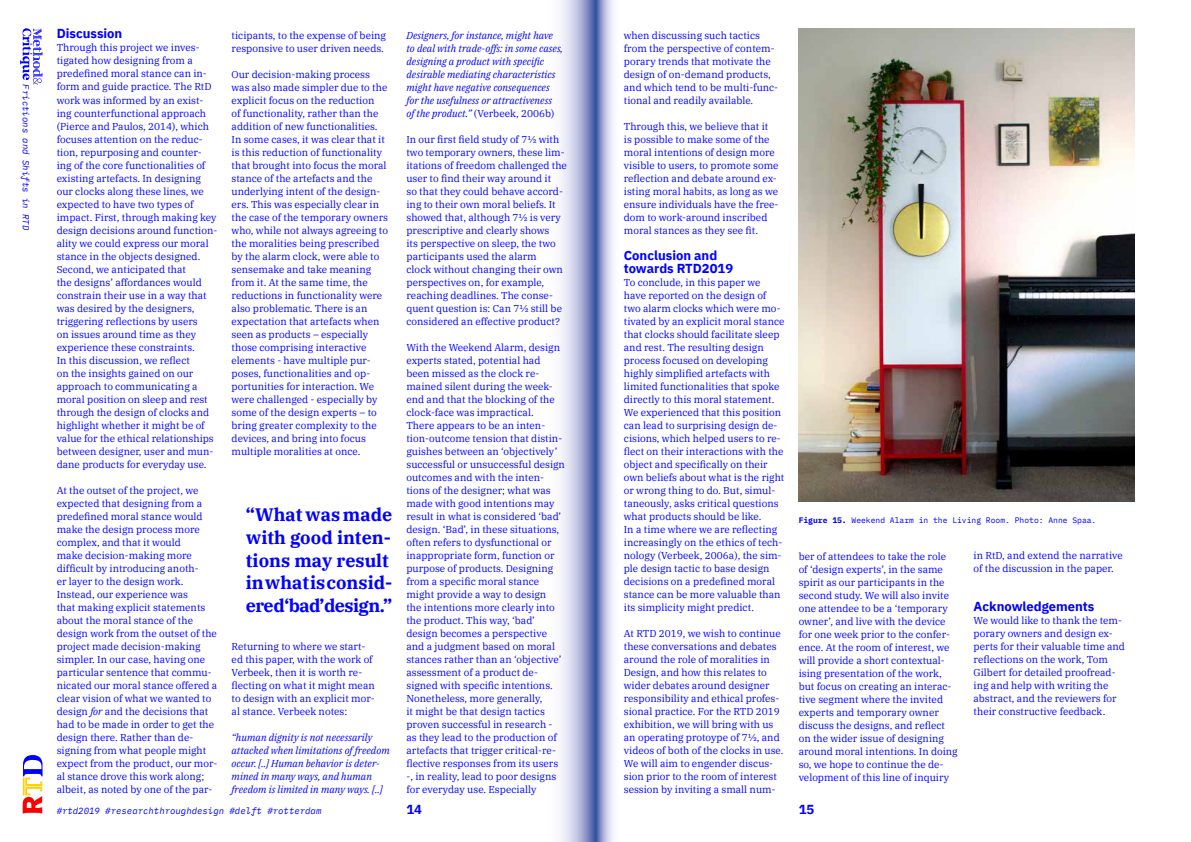
<style>
.page{position:relative;width:1191px;height:842px;background:#fff}
.page>*{position:absolute;margin:0;border:0;box-sizing:border-box;transform-origin:0 0}
.t1{font:700 18px/22.8px "IBM Plex Serif";color:#00f}
.t2{font:700 13px/13px "IBM Plex Sans";color:#00f}
.t3{font:10px/13px "IBM Plex Serif";color:#00f}
.t4{font:italic 10px/13px "IBM Plex Serif";color:#00f}
.t5{font:italic 9px "IBM Plex Mono";color:#00f}
.t6{font:8px "IBM Plex Mono";color:#00f}
.s1{font-style:italic}
.s2{font-style:normal}
.s3{font-weight:700}
</style>
<div class="page">
<svg style="left:595px;top:0;width:19px;height:842px;background:#a8b0d7"></svg>
<svg style="left:561px;top:0;width:34px;height:842px;background:#b0b6db"></svg>
<svg style="left:20px;top:28px;width:23px;height:57px"></svg>
<svg style="left:23px;top:755px;width:20px;height:59px"></svg>
<img style="left:798px;top:28px;width:336px;height:474px">
<p class="t5" style="left:33px;top:84px;width:147px;rotate:90deg">Frictions and Shifts in RTD</p>
<h2 class="t2" style="left:57px;top:26px;width:67px">Discussion</h2>
<p class="t3" style="left:57px;top:41px;width:162px">Through this project we inves&shy;tigated how designing from a predefined moral stance can in&shy;form and guide practice. The RtD work was informed by an exist&shy;ing counterfunctional approach (Pierce and Paulos, 2014), which focuses attention on the reduc&shy;tion, repurposing and counter&shy;ing of the core functionalities of existing artefacts. In designing our clocks along these lines, we expected to have two types of impact. First, through making key design decisions around function&shy;ality we could express our moral stance in the objects designed.<br>Second, we anticipated that<br>the designs’ affordances would constrain their use in a way that was desired by the designers, triggering reflections by users<br>on issues around time as they experience these constraints.<br>In this discussion, we reflect<br>on the insights gained on our approach to communicating a moral position on sleep and rest through the design of clocks and highlight whether it might be of value for the ethical relationships between designer, user and mun&shy;dane products for everyday use.</p>
<p class="t3" style="left:57px;top:483px;width:162px">At the outset of the project, we expected that designing from a predefined moral stance would make the design process more complex, and that it would<br>make decision-making more difficult by introducing anoth-<br>er layer to the design work.<br>Instead, our experience was<br>that making explicit statements about the moral stance of the design work from the outset of the project made decision-making simpler. In our case, having one particular sentence that commu&shy;nicated our moral stance offered a clear vision of what we wanted to design <span class="s1">for</span> and the decisions that had to be made in order to get the design there. Rather than de&shy;signing from what people might expect from the product, our mor&shy;al stance drove this work along; albeit, as noted by one of the par-</p>
<p class="t3" style="left:232px;top:28px;width:156px">ticipants, to the expense of being responsive to user driven needs.</p>
<p class="t3" style="left:232px;top:67px;width:158px">Our decision-making process was also made simpler due to the explicit focus on the reduction<br>of functionality, rather than the addition of new functionalities.<br>In some cases, it was clear that it is this reduction of functionality that brought into focus the moral stance of the artefacts and the underlying intent of the design&shy;ers. This was especially clear in the case of the temporary owners who, while not always agreeing to the moralities being prescribed by the alarm clock, were able to sensemake and take meaning from it. At the same time, the reductions in functionality were also problematic. There is an expectation that artefacts when seen as products – especially those comprising interactive elements - have multiple pur&shy;poses, functionalities and op&shy;portunities for interaction. We were challenged - especially by some of the design experts – to bring greater complexity to the devices, and bring into focus multiple moralities at once.</p>
<h1 class="t1" style="left:246px;top:502px;width:148px">“What was made with good inten&shy;tions may result in what is consid&shy;ered ‘bad’ design.”</h1>
<p class="t3" style="left:232px;top:639px;width:145px">Returning to where we start&shy;ed this paper, with the work of<br>Verbeek, then it is worth re&shy;flecting on what it might mean to design with an explicit mor&shy;al stance. Verbeek notes:</p>
<p class="t4" style="left:232px;top:730px;width:160px">“human dignity is not necessarily attacked when limitations of freedom occur. [..] Human behavior is deter&shy;mined in many ways, and human freedom is limited in many ways. [..]</p>
<p class="t4" style="left:406px;top:28px;width:158px">Designers, for instance, might have to deal with trade-offs: in some cases, designing a product with specific desirable mediating characteristics might have negative consequences for the usefulness or attractiveness<br>of the product.” <span class="s2">(Verbeek, 2006b)</span></p>
<p class="t3" style="left:406px;top:132px;width:162px">In our first field study of 7½ with two temporary owners, these lim&shy;itations of freedom challenged the user to find their way around it<br>so that they could behave accord&shy;ing to their own moral beliefs. It showed that, although 7½ is very prescriptive and clearly shows<br>its perspective on sleep, the two participants used the alarm<br>clock without changing their own perspectives on, for example, reaching deadlines. The conse&shy;quent question is: Can 7½ still be considered an effective product?</p>
<p class="t3" style="left:406px;top:340px;width:160px">With the Weekend Alarm, design experts stated, potential had been missed as the clock re&shy;mained silent during the week&shy;end and that the blocking of the clock-face was impractical.<br>There appears to be an inten&shy;tion-outcome tension that distin&shy;guishes between an ‘objectively’ successful or unsuccessful design outcomes and with the inten&shy;tions of the designer; what was made with good intentions may result in what is considered ‘bad’ design. ‘Bad’, in these situations, often refers to dysfunctional or inappropriate form, function or purpose of products. Designing from a specific moral stance might provide a way to design<br>the intentions more clearly into the product. This way, ‘bad’ design becomes a perspective and a judgment based on moral stances rather than an ‘objective’ assessment of a product de&shy;signed with specific intentions.<br>Nonetheless, more generally,<br>it might be that design tactics proven successful in research - as they lead to the production of artefacts that trigger critical-re&shy;flective responses from its users -, in reality, lead to poor designs for everyday use. Especially</p>
<p class="t3" style="left:624px;top:28px;width:156px">when discussing such tactics from the perspective of contem&shy;porary trends that motivate the design of on-demand products, and which tend to be multi-func&shy;tional and readily available.</p>
<p class="t3" style="left:624px;top:119px;width:156px">Through this, we believe that it is possible to make some of the moral intentions of design more visible to users, to promote some reflection and debate around ex&shy;isting moral habits, as long as we ensure individuals have the free&shy;dom to work-around inscribed moral stances as they see fit.</p>
<h2 class="t2" style="left:624px;top:247px;width:111px">Conclusion and towards RTD2019</h2>
<p class="t3" style="left:624px;top:275px;width:162px">To conclude, in this paper we have reported on the design of two alarm clocks which were mo&shy;tivated by an explicit moral stance that clocks should facilitate sleep and rest. The resulting design process focused on developing highly simplified artefacts with limited functionalities that spoke directly to this moral statement.<br>We experienced that this position can lead to surprising design de&shy;cisions, which helped users to re&shy;flect on their interactions with the object and specifically on their own beliefs about what is the right or wrong thing to do. But, simul&shy;taneously, asks critical questions what products should be like.<br>In a time where we are reflecting increasingly on the ethics of tech&shy;nology (Verbeek, 2006a), the sim&shy;ple design tactic to base design decisions on a predefined moral stance can be more valuable than its simplicity might predict.</p>
<p class="t3" style="left:624px;top:626px;width:161px">At RTD 2019, we wish to continue these conversations and debates around the role of moralities in<br>Design, and how this relates to wider debates around designer responsibility and ethical profes&shy;sional practice. For the RTD 2019 exhibition, we will bring with us an operating protoype of 7½, and videos of both of the clocks in use.<br>We will aim to engender discus&shy;sion prior to the room of interest session by inviting a small num-</p>
<p class="t6" style="left:798px;top:514px;width:299px"><span class="s3">Figure 15.</span> Weekend Alarm in the Living Room. Photo: Anne Spaa.</p>
<p class="t3" style="left:973px;top:548px;width:151px">in RtD, and extend the narrative of the discussion in the paper.</p>
<h2 class="t2" style="left:973px;top:599px;width:122px">Acknowledgements</h2>
<p class="t3" style="left:973px;top:613px;width:153px">We would like to thank the tem&shy;porary owners and design ex&shy;perts for their valuable time and reflections on the work, Tom<br>Gilbert for detailed proofread&shy;ing and help with writing the abstract, and the reviewers for their constructive feedback.</p>
<p class="t3" style="left:798px;top:549px;width:160px">ber of attendees to take the role<br>of ‘design experts’, in the same spirit as our participants in the second study. We will also invite one attendee to be a ‘temporary owner’, and live with the device for one week prior to the confer&shy;ence. At the room of interest, we will provide a short contextual&shy;ising presentation of the work, but focus on creating an interac&shy;tive segment where the invited experts and temporary owner discuss the designs, and reflect on the wider issue of designing around moral intentions. In doing so, we hope to continue the de&shy;velopment of this line of inquiry</p>
<p class="t5" style="left:57px;top:803px;width:266px">#rtd2019 #researchthroughdesign #delft #rotterdam</p>
<h2 class="t2" style="left:406px;top:801px;width:17px">14</h2>
<h2 class="t2" style="left:798px;top:801px;width:17px">15</h2>
</div>
